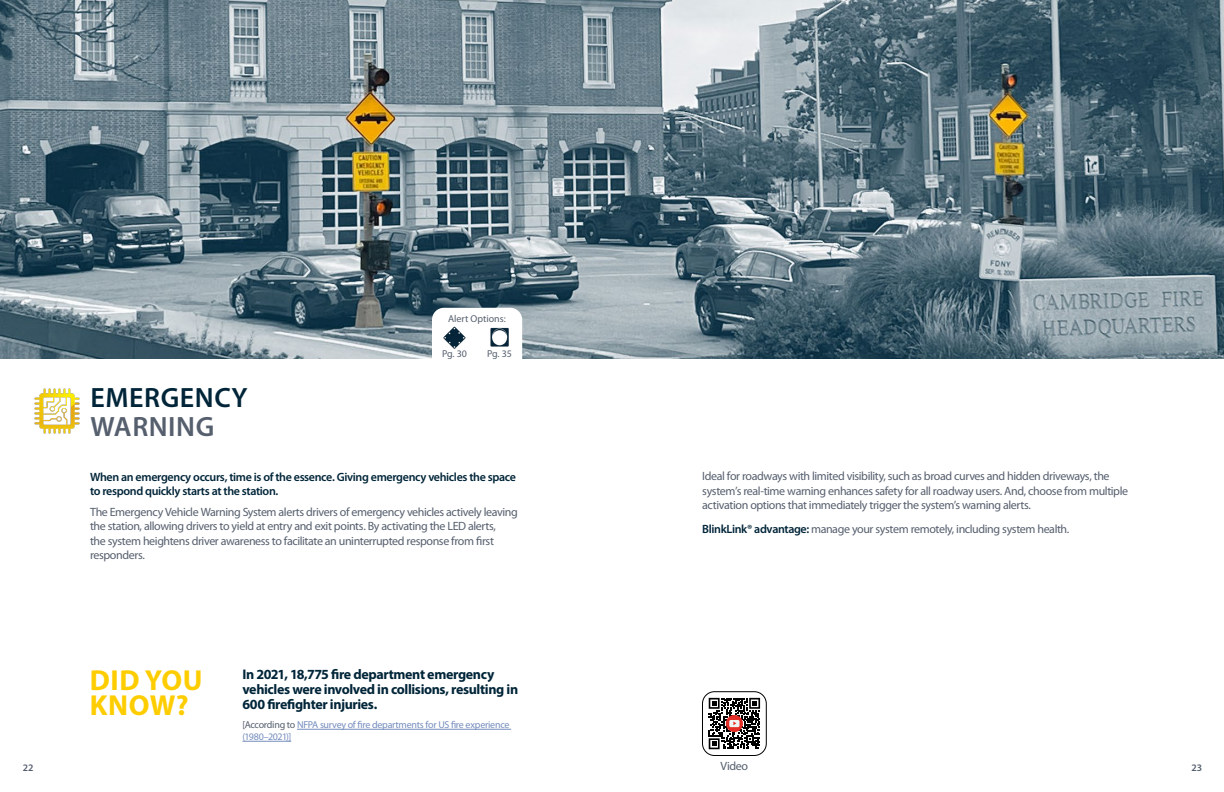
<style>
.page{position:relative;width:1224px;height:792px;background:#fff}
.page>*{position:absolute;margin:0;border:0;box-sizing:border-box;transform-origin:0 0}
.t1{font:700 29px/25px "Myriad Pro";letter-spacing:.02em;color:#fecd00}
.t2{font:600 28px "Myriad Pro";letter-spacing:.02em;color:#002539}
.t3{font:600 28px "Myriad Pro";letter-spacing:.02em;color:#565f6e}
.t4{font:700 14px/15px "Myriad Pro";letter-spacing:-.025em;color:#002539}
.t5{font:12px/14.4px "Myriad Pro";letter-spacing:-.035em;color:#565f6e}
.t6{font:600 12px/14px "Myriad Pro";letter-spacing:-.03em;color:#002539}
.t7{font:10px/12px "Myriad Pro";letter-spacing:-.025em;color:#748cbd}
.t8{font:10px "Myriad Pro";color:#565f6e}
.t9{font:600 10px "Myriad Pro";color:#565f6e}
.s1{color:#565f6e}
.s2{font-weight:600;color:#002539}
</style>
<div class="page">
<img style="left:0;top:0;width:1224px;height:359px">
<div style="left:432px;top:308px;width:90px;height:78px;background:#fff;border-radius:12px"></div>
<img style="left:443px;top:326px;width:23px;height:23px">
<img style="left:490px;top:327px;width:19px;height:20px">
<hr style="left:297px;top:729px;width:214px;height:1px;background:#748cbd">
<hr style="left:242px;top:741px;width:49px;height:1px;background:#748cbd">
<img style="left:34px;top:388px;width:46px;height:46px">
<svg style="left:706px;top:695px;width:57px;height:57px"></svg>
<svg style="left:709px;top:698px;width:51px;height:51px"></svg>
<div style="left:702px;top:691px;width:65px;height:65px;border:1px solid #000;border-radius:12px"></div>
<h2 class="t2" style="left:91px;top:380px;width:159px">EMERGENCY</h2>
<h2 class="t3" style="left:91px;top:409px;width:125px">WARNING</h2>
<p class="t8" style="left:448px;top:313px;width:59px">Alert Options:</p>
<p class="t8" style="left:442px;top:348px;width:26px">Pg. 30</p>
<p class="t8" style="left:487px;top:348px;width:26px">Pg. 35</p>
<p class="t6" style="left:90px;top:469px;width:427px">When an emergency occurs, time is of the essence. Giving emergency vehicles the space to respond quickly starts at the station.</p>
<p class="t5" style="left:90px;top:505px;width:429px">The Emergency Vehicle Warning System alerts drivers of emergency vehicles actively leaving the station, allowing drivers to yield at entry and exit points. By activating the LED alerts,<br>the system heightens driver awareness to facilitate an uninterrupted response from first responders.</p>
<h1 class="t1" style="left:90px;top:667px;width:114px">DID YOU<br>KNOW?</h1>
<p class="t4" style="left:242px;top:666px;width:277px">In 2021, 18,775 fire department emergency vehicles were involved in collisions, resulting in<br>600 firefighter injuries.</p>
<p class="t7" style="left:242px;top:719px;width:269px"><span class="s1">[According to</span> NFPA survey of fire departments for US fire experience (1980–2021)]</p>
<p class="t5" style="left:702px;top:469px;width:427px">Ideal for roadways with limited visibility, such as broad curves and hidden driveways, the system’s real-time warning enhances safety for all roadway users. And, choose from multiple activation options that immediately trigger the system’s warning alerts.</p>
<p class="t5" style="left:702px;top:522px;width:369px"><span class="s2">BlinkLink® advantage:</span> manage your system remotely, including system health.</p>
<p class="t5" style="left:721px;top:759px;width:29px">Video</p>
<p class="t9" style="left:23px;top:761px;width:12px">22</p>
<p class="t9" style="left:1192px;top:761px;width:12px">23</p>
</div>
